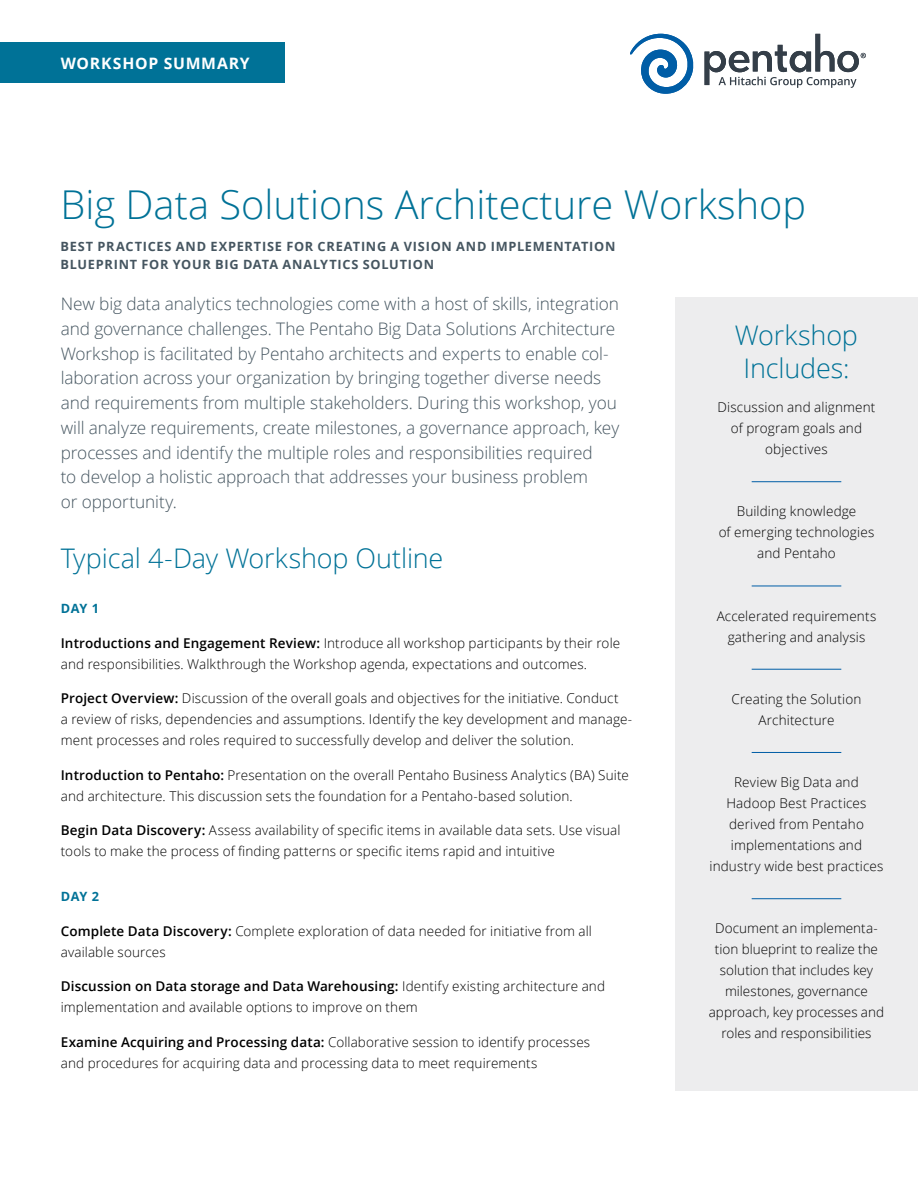
<style>
.page{position:relative;width:918px;height:1188px;background:#fff}
.page>*{position:absolute;margin:0;border:0;box-sizing:border-box;transform-origin:0 0}
.t1{font:300 39.75px "Open Sans";color:#007297}
.t2{font:300 27px/33px "Open Sans";letter-spacing:-.005em;color:#007297;text-align:center}
.t3{font:300 17.25px/24.8px "Open Sans";letter-spacing:-.005em;color:#455560}
.t4{font:700 15.75px "Open Sans";letter-spacing:.045em;color:#fff}
.t5{font:300 13.5px/21px "Open Sans";letter-spacing:.01em;color:#000}
.t6{font:700 12.75px/18px "Open Sans";letter-spacing:.055em;color:#455560}
.t7{font:700 12.75px "Open Sans";letter-spacing:.025em;color:#007297}
.s1{font-weight:600}
</style>
<div class="page">
<svg style="left:705px;top:34px;width:161px;height:54px"></svg>
<svg style="left:630px;top:34px;width:64px;height:60px"></svg>
<div style="left:0;top:43px;width:284px;height:40px;background:#007297"></div>
<div style="left:675px;top:297px;width:243px;height:794px;background:#ededee"></div>
<hr style="left:752px;top:481px;width:89px;height:1px;background:#005da6">
<hr style="left:752px;top:586px;width:89px;height:1px;background:#005da6">
<hr style="left:752px;top:669px;width:89px;height:1px;background:#005da6">
<hr style="left:752px;top:752px;width:89px;height:1px;background:#005da6">
<hr style="left:752px;top:898px;width:89px;height:1px;background:#005da6">
<p class="t4" style="left:61px;top:52px;width:190px">WORKSHOP SUMMARY</p>
<h1 class="t1" style="left:61px;top:178px;width:747px">Big Data Solutions Architecture Workshop</h1>
<p class="t6" style="left:61px;top:237px;width:556px">BEST PRACTICES AND EXPERTISE FOR CREATING A VISION AND IMPLEMENTATION<br>BLUEPRINT FOR YOUR BIG DATA ANALYTICS SOLUTION</p>
<p class="t3" style="left:61px;top:291px;width:560px">New big data analytics technologies come with a host of skills, integration and governance challenges. The Pentaho Big Data Solutions Architecture Workshop is facilitated by Pentaho architects and experts to enable col&shy;laboration across your organization by bringing together diverse needs and requirements from multiple stakeholders. During this workshop, you will analyze requirements, create milestones, a governance approach, key processes and identify the multiple roles and responsibilities required<br>to develop a holistic approach that addresses your business problem<br>or opportunity.</p>
<h2 class="t2" style="left:61px;top:541px;width:384px">Typical 4-Day Workshop Outline</h2>
<p class="t7" style="left:61px;top:600px;width:40px">DAY 1</p>
<p class="t5" style="left:61px;top:632px;width:561px"><span class="s1">Introductions and Engagement Review:</span> Introduce all workshop participants by their role and responsibilities. Walkthrough the Workshop agenda, expectations and outcomes.</p>
<p class="t5" style="left:61px;top:687px;width:573px"><span class="s1">Project Overview:</span> Discussion of the overall goals and objectives for the initiative. Conduct<br>a review of risks, dependencies and assumptions. Identify the key development and manage&shy;ment processes and roles required to successfully develop and deliver the solution.</p>
<p class="t5" style="left:61px;top:764px;width:570px"><span class="s1">Introduction to Pentaho:</span> Presentation on the overall Pentaho Business Analytics (BA) Suite and architecture. This discussion sets the foundation for a Pentaho-based solution.</p>
<p class="t5" style="left:61px;top:819px;width:561px"><span class="s1">Begin Data Discovery:</span> Assess availability of specific items in available data sets. Use visual tools to make the process of finding patterns or specific items rapid and intuitive</p>
<p class="t7" style="left:61px;top:888px;width:40px">DAY 2</p>
<p class="t5" style="left:61px;top:920px;width:533px"><span class="s1">Complete Data Discovery:</span> Complete exploration of data needed for initiative from all available sources</p>
<p class="t5" style="left:61px;top:975px;width:546px"><span class="s1">Discussion on Data storage and Data Warehousing:</span> Identify existing architecture and implementation and available options to improve on them</p>
<p class="t5" style="left:61px;top:1031px;width:531px"><span class="s1">Examine Acquiring and Processing data:</span> Collaborative session to identify processes and procedures for acquiring data and processing data to meet requirements</p>
<h2 class="t2" style="left:735px;top:318px;width:125px">Workshop<br>Includes:</h2>
<p class="t5" style="left:718px;top:396px;width:159px;text-align:center">Discussion and alignment of program goals and objectives</p>
<p class="t5" style="left:719px;top:501px;width:157px;text-align:center">Building knowledge<br>of emerging technologies and Pentaho</p>
<p class="t5" style="left:717px;top:605px;width:161px;text-align:center">Accelerated requirements gathering and analysis</p>
<p class="t5" style="left:732px;top:688px;width:131px;text-align:center">Creating the Solution<br>Architecture</p>
<p class="t5" style="left:710px;top:771px;width:175px;text-align:center">Review Big Data and<br>Hadoop Best Practices derived from Pentaho implementations and industry wide best practices</p>
<p class="t5" style="left:709px;top:918px;width:177px;text-align:center">Document an implementa&shy;tion blueprint to realize the solution that includes key milestones, governance approach, key processes and roles and responsibilities</p>
</div>
